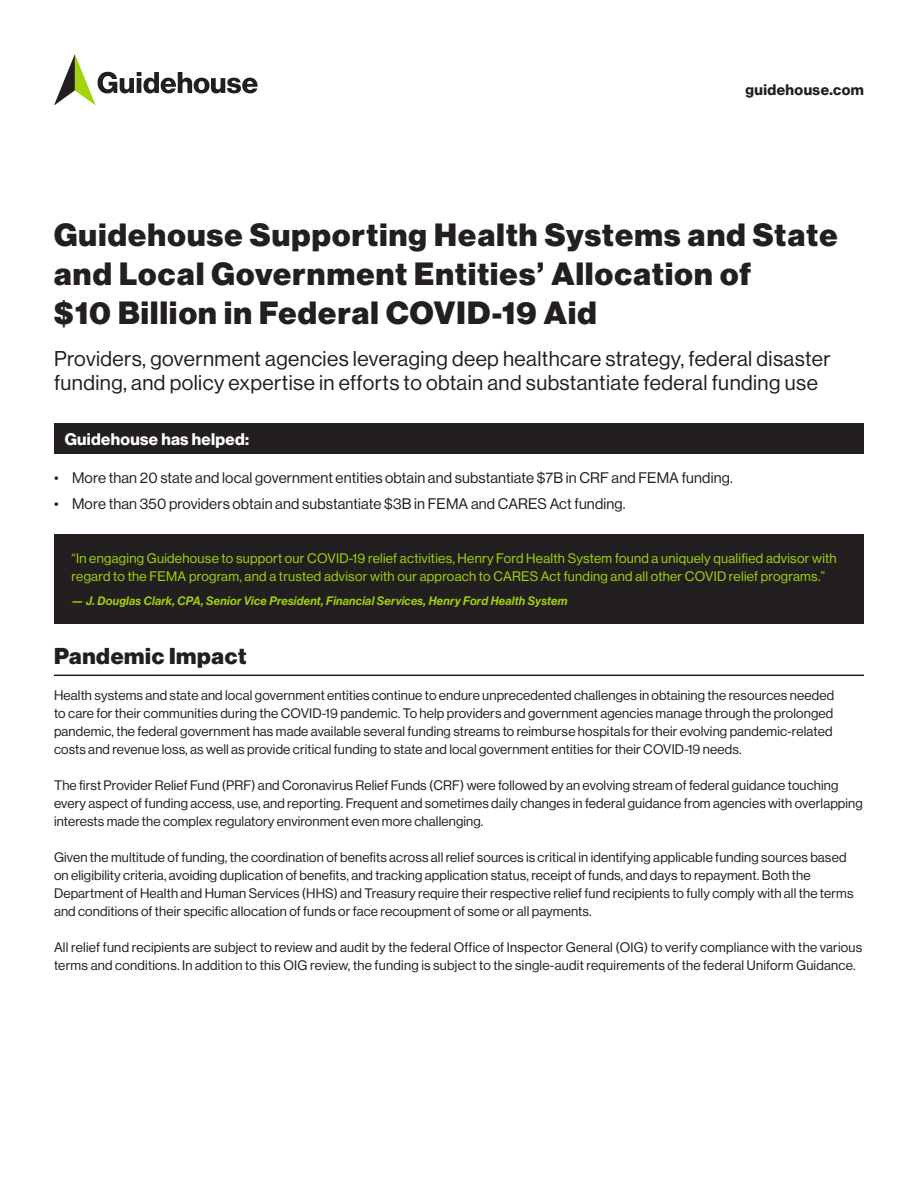
<style>
.page{position:relative;width:918px;height:1188px;background:#fff}
.page>*{position:absolute;margin:0;border:0;box-sizing:border-box;transform-origin:0 0}
.t1{font:31.5px/39px "N Haas Grotesk DS Pro 95 Blk";letter-spacing:.04em;color:#231f20}
.t2{font:22.5px "N Haas Grotesk DS Pro 95 Blk";letter-spacing:.03em;color:#231f20}
.t3{font:21px/24px "N Haas Grotesk DS Pro 55 Rg";letter-spacing:.02em;color:#231f20}
.t4{font:16.5px "N Haas Grotesk DS Pro 75 Bd";letter-spacing:.02em;color:#fff}
.t5{font:15px "N Haas Grotesk DS Pro 55 Rg";letter-spacing:.01em;color:#231f20}
.t6{font:15px "N Haas Grotesk DS Pro 75 Bd";letter-spacing:.03em;color:#231f20}
.t7{font:13.5px/18px "N Haas Grotesk DS Pro 55 Rg";letter-spacing:.01em;color:#231f20}
.t8{font:13.5px/18px "N Haas Grotesk DS Pro 55 Rg";letter-spacing:.02em;color:#a2d40a}
.t9{font:12px "N Haas Grotesk DS Pro 66 Md It";letter-spacing:.02em;color:#a2d40a}
</style>
<div class="page">
<svg style="left:54px;top:54px;width:204px;height:52px"></svg>
<div style="left:54px;top:424px;width:810px;height:30px;background:#231f20"></div>
<hr style="left:54px;top:675px;width:810px;height:1px;background:#231f20">
<div style="left:54px;top:534px;width:810px;height:90px;background:#231f20"></div>
<p class="t6" style="left:745px;top:80px;width:120px">guidehouse.com</p>
<h1 class="t1" style="left:54px;top:216px;width:785px">Guidehouse Supporting Health Systems and State and Local Government Entities’ Allocation of<br>$10 Billion in Federal COVID-19 Aid</h1>
<h3 class="t3" style="left:54px;top:347px;width:778px">Providers, government agencies leveraging deep healthcare strategy, federal disaster funding, and policy expertise in efforts to obtain and substantiate federal funding use</h3>
<p class="t4" style="left:65px;top:430px;width:186px">Guidehouse has helped:</p>
<p class="t5" style="left:54px;top:470px;width:680px">• More than 20 state and local government entities obtain and substantiate $7B in CRF and FEMA funding.</p>
<p class="t5" style="left:54px;top:495px;width:573px">• More than 350 providers obtain and substantiate $3B in FEMA and CARES Act funding.</p>
<p class="t8" style="left:72px;top:550px;width:767px">“In engaging Guidehouse to support our COVID-19 relief activities, Henry Ford Health System found a uniquely qualified advisor with regard to the FEMA program, and a trusted advisor with our approach to CARES Act funding and all other COVID relief programs.”</p>
<p class="t9" style="left:72px;top:594px;width:497px">— J. Douglas Clark, CPA, Senior Vice President, Financial Services, Henry Ford Health System</p>
<h2 class="t2" style="left:54px;top:643px;width:194px">Pandemic Impact</h2>
<p class="t7" style="left:54px;top:686px;width:782px">Health systems and state and local government entities continue to endure unprecedented challenges in obtaining the resources needed to care for their communities during the COVID-19 pandemic. To help providers and government agencies manage through the prolonged pandemic, the federal government has made available several funding streams to reimburse hospitals for their evolving pandemic-related costs and revenue loss, as well as provide critical funding to state and local government entities for their COVID-19 needs.</p>
<p class="t7" style="left:54px;top:776px;width:810px">The first Provider Relief Fund (PRF) and Coronavirus Relief Funds (CRF) were followed by an evolving stream of federal guidance touching every aspect of funding access, use, and reporting. Frequent and sometimes daily changes in federal guidance from agencies with overlapping interests made the complex regulatory environment even more challenging.</p>
<p class="t7" style="left:54px;top:848px;width:801px">Given the multitude of funding, the coordination of benefits across all relief sources is critical in identifying applicable funding sources based on eligibility criteria, avoiding duplication of benefits, and tracking application status, receipt of funds, and days to repayment. Both the Department of Health and Human Services (HHS) and Treasury require their respective relief fund recipients to fully comply with all the terms and conditions of their specific allocation of funds or face recoupment of some or all payments.</p>
<p class="t7" style="left:54px;top:938px;width:810px">All relief fund recipients are subject to review and audit by the federal Office of Inspector General (OIG) to verify compliance with the various terms and conditions. In addition to this OIG review, the funding is subject to the single-audit requirements of the federal Uniform Guidance.</p>
</div>
